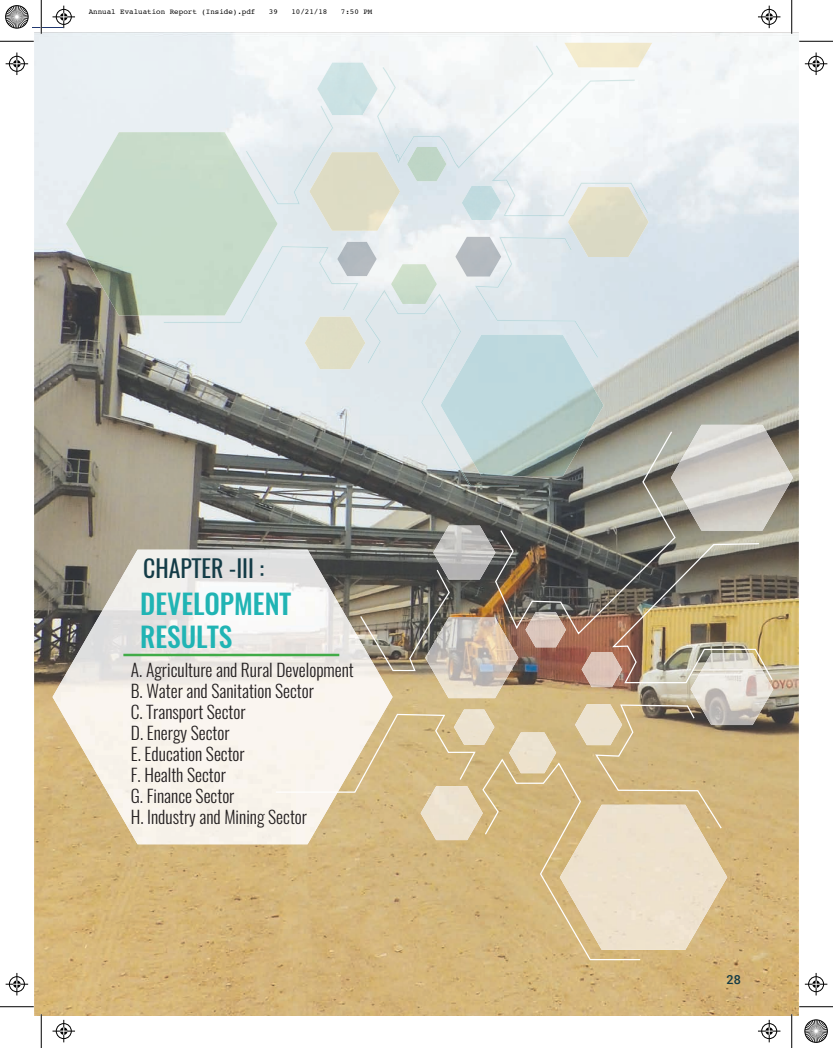
<style>
.page{position:relative;width:833px;height:1048px;background:#fff}
.page>*{position:absolute;margin:0;border:0;box-sizing:border-box;transform-origin:0 0}
.t1{font:500 27.5px/33px "Oswald";color:#20b4b4}
.t2{font:23.75px "Oswald";color:#143c47}
.t3{font:300 17.5px/21px "Oswald";color:#231f20}
.t4{font:500 12.5px "Roboto";color:#133b46}
.t5{font:7.5px "Courier";color:#000}
</style>
<div class="page">
<hr style="left:32px;top:27px;width:32px;height:1px;background:#213870">
<img style="left:34px;top:32px;width:765px;height:983px">
<img style="left:94px;top:549px;width:257px;height:295px">
<img style="left:52px;top:623px;width:43px;height:147px">
<img style="left:350px;top:623px;width:42px;height:80px">
<img style="left:723px;top:804px;width:4px;height:145px">
<img style="left:671px;top:425px;width:122px;height:105px">
<img style="left:690px;top:683px;width:83px;height:42px">
<img style="left:433px;top:525px;width:61px;height:54px">
<img style="left:581px;top:652px;width:41px;height:35px">
<img style="left:525px;top:635px;width:41px;height:12px">
<img style="left:425px;top:617px;width:93px;height:81px">
<img style="left:610px;top:542px;width:164px;height:141px">
<svg style="left:274px;top:703px;width:449px;height:257px;background:#dbc59a"></svg>
<img style="left:494px;top:430px;width:182px;height:205px">
<svg style="left:359px;top:568px;width:91px;height:103px;background:#867f72"></svg>
<hr style="left:123px;top:653px;width:216px;height:3px;background:#41ab48">
<img style="left:66px;top:132px;width:212px;height:183px">
<img style="left:519px;top:335px;width:84px;height:141px">
<img style="left:564px;top:43px;width:88px;height:24px">
<img style="left:568px;top:216px;width:80px;height:41px">
<img style="left:317px;top:63px;width:60px;height:52px">
<img style="left:305px;top:316px;width:60px;height:53px">
<img style="left:391px;top:264px;width:46px;height:26px">
<img style="left:455px;top:237px;width:20px;height:39px">
<img style="left:462px;top:186px;width:39px;height:34px">
<img style="left:407px;top:169px;width:39px;height:12px">
<img style="left:337px;top:242px;width:40px;height:34px">
<img style="left:309px;top:152px;width:91px;height:79px">
<img style="left:491px;top:79px;width:157px;height:137px">
<img style="left:164px;top:246px;width:194px;height:77px">
<img style="left:365px;top:290px;width:154px;height:196px">
<img style="left:475px;top:237px;width:123px;height:121px">
<img style="left:377px;top:45px;width:176px;height:124px">
<img style="left:246px;top:106px;width:87px;height:98px">
<hr style="left:40px;top:0;width:2px;height:34px;background:#fff">
<hr style="left:40px;top:1014px;width:2px;height:33px;background:#fff">
<hr style="left:0;top:41px;width:34px;height:1px;background:#000">
<hr style="left:799px;top:41px;width:34px;height:1px;background:#000">
<hr style="left:0;top:1006px;width:34px;height:1px;background:#000">
<hr style="left:799px;top:1006px;width:34px;height:1px;background:#000">
<hr style="left:41px;top:0;width:1px;height:34px;background:#000">
<hr style="left:41px;top:1014px;width:1px;height:33px;background:#000">
<hr style="left:791px;top:0;width:1px;height:34px;background:#000">
<hr style="left:791px;top:1014px;width:1px;height:33px;background:#000">
<svg style="left:52px;top:6px;width:23px;height:22px"></svg>
<svg style="left:758px;top:6px;width:22px;height:22px"></svg>
<svg style="left:52px;top:1019px;width:23px;height:23px"></svg>
<svg style="left:758px;top:1019px;width:22px;height:23px"></svg>
<svg style="left:6px;top:53px;width:22px;height:22px"></svg>
<svg style="left:6px;top:973px;width:22px;height:22px"></svg>
<svg style="left:804px;top:53px;width:23px;height:22px"></svg>
<svg style="left:804px;top:973px;width:23px;height:22px"></svg>
<svg style="left:5px;top:5px;width:24px;height:24px"></svg>
<svg style="left:804px;top:1019px;width:24px;height:24px"></svg>
<p class="t5" style="left:89px;top:6px;width:168px">Annual Evaluation Report (Inside).pdf</p>
<p class="t5" style="left:269px;top:6px;width:11px">39</p>
<p class="t5" style="left:291px;top:6px;width:38px">10/21/18</p>
<p class="t5" style="left:341px;top:6px;width:33px">7:50 PM</p>
<h2 class="t2" style="left:143px;top:547px;width:122px">CHAPTER -III :</h2>
<h1 class="t1" style="left:140px;top:588px;width:152px">DEVELOPMENT<br>RESULTS</h1>
<p class="t3" style="left:131px;top:659px;width:224px">A. Agriculture and Rural Development<br>B. Water and Sanitation Sector<br>C. Transport Sector<br>D. Energy Sector<br>E. Education Sector<br>F. Health Sector<br>G. Finance Sector<br>H. Industry and Mining Sector</p>
<p class="t4" style="left:726px;top:970px;width:16px">28</p>
</div>
